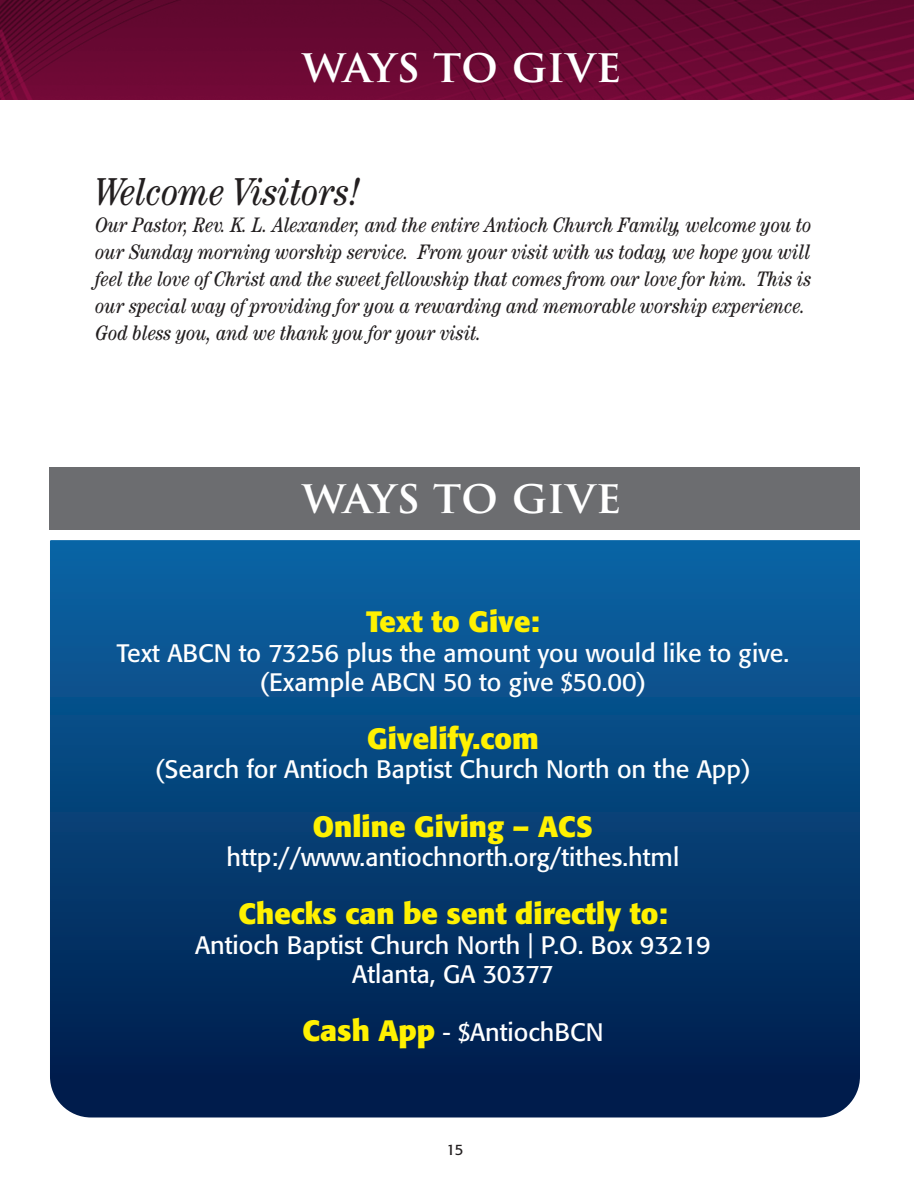
<style>
.page{position:relative;width:914px;height:1188px;background:#fff}
.page>*{position:absolute;margin:0;border:0;box-sizing:border-box;transform-origin:0 0}
.t1{font:600 45px "Trajan Pro 3";letter-spacing:-.005em;color:#fff}
.t2{font:italic condensed 39px "Century";color:#231f20}
.t3{font:700 29.25px "Formata";color:#fff101}
.t4{font:25.05px "Formata";color:#fff}
.t5{font:italic condensed 21px/27px "Century";color:#231f20}
.t6{font:15px "Formata";color:#231f20}
.s1{font-weight:700;font-size:29.25px;color:#fff101}
</style>
<div class="page">
<img style="left:0;top:0;width:914px;height:99px">
<svg style="left:50px;top:540px;width:810px;height:578px;background:#053f76"></svg>
<div style="left:50px;top:467px;width:810px;height:63px;background:#6c6d70"></div>
<p class="t1" style="left:302px;top:33px;width:320px">WAYS TO GIVE</p>
<p class="t2" style="left:96px;top:169px;width:267px">Welcome Visitors!</p>
<p class="t5" style="left:96px;top:211px;width:718px">Our Pastor, Rev. K. L. Alexander, and the entire Antioch Church Family, welcome you to our Sunday morning worship service. From your visit with us today, we hope you will feel the love of Christ and the sweet fellowship that comes from our love for him. This is our special way of providing for you a rewarding and memorable worship experience.<br>God bless you, and we thank you for your visit.</p>
<p class="t1" style="left:302px;top:464px;width:320px">WAYS TO GIVE</p>
<p class="t3" style="left:366px;top:604px;width:175px">Text to Give:</p>
<p class="t4" style="left:117px;top:638px;width:674px">Text ABCN to 73256 plus the amount you would like to give.</p>
<p class="t4" style="left:259px;top:667px;width:389px">(Example ABCN 50 to give $50.00)</p>
<p class="t3" style="left:367px;top:721px;width:173px">Givelify.com</p>
<p class="t4" style="left:155px;top:754px;width:598px">(Search for Antioch Baptist Church North on the App)</p>
<p class="t3" style="left:313px;top:808px;width:281px">Online Giving – ACS</p>
<p class="t4" style="left:227px;top:842px;width:454px">http://www.antiochnorth.org/tithes.html</p>
<p class="t3" style="left:238px;top:896px;width:431px">Checks can be sent directly to:</p>
<p class="t4" style="left:195px;top:930px;width:517px">Antioch Baptist Church North | P.O. Box 93219</p>
<p class="t4" style="left:352px;top:959px;width:203px">Atlanta, GA 30377</p>
<p class="t4" style="left:302px;top:1017px;width:303px"><span class="s1">Cash App</span> - $AntiochBCN</p>
<p class="t6" style="left:447px;top:1141px;width:18px">15</p>
</div>
